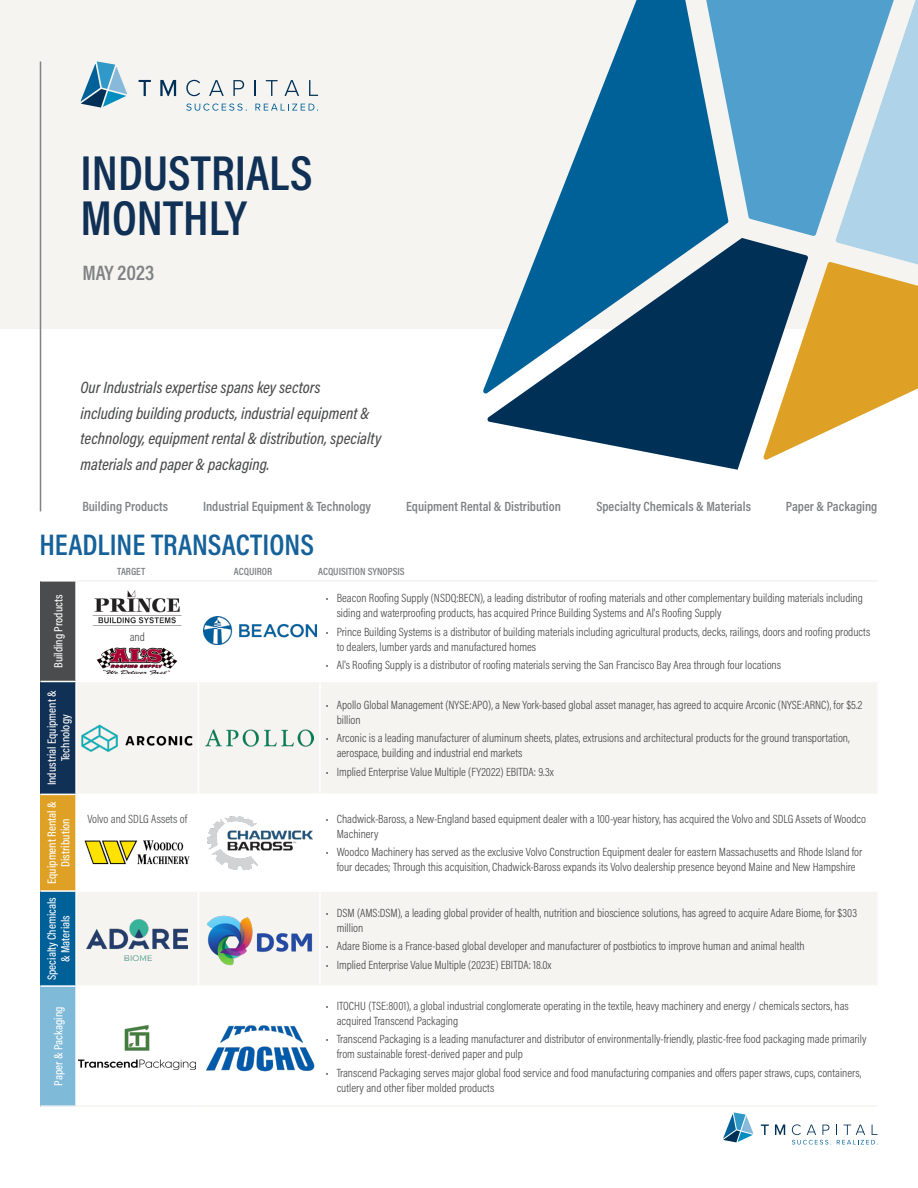
<style>
.page{position:relative;width:918px;height:1188px;background:#fff}
.page>*{position:absolute;margin:0;border:0;box-sizing:border-box;transform-origin:0 0}
.t1{font:600 49.5px/45px "Acumin Pro Cond";color:#103055}
.t2{font:600 30px "Acumin Pro Cond";color:#156199}
.t3{font:600 21px "Acumin Pro Cond";color:#808285}
.t4{font:italic 500 16.5px/25.5px "Acumin Pro Cond";color:#4b4c4d}
.t5{font:600 13.5px "Acumin Pro Cond";color:#808285}
.t6{font:300 12px/15px "Acumin Pro Cond";color:#474646}
.t7{font:500 12px/13.5px "Acumin Pro Cond";color:#fff;text-align:center}
.t8{font:300 12px "Acumin Pro Cond";color:#4b4c4d}
.t9{font:600 10.5px "Acumin Pro Cond";color:#808285}
</style>
<div class="page">
<div style="left:0;top:0;width:918px;height:329px;background:#f5f4f1"></div>
<svg style="left:483px;top:0;width:226px;height:394px"></svg>
<svg style="left:487px;top:238px;width:276px;height:232px;fill:#003056"></svg>
<svg style="left:763px;top:0;width:155px;height:460px"></svg>
<svg style="left:686px;top:0;width:230px;height:236px;fill:#509fcc"></svg>
<hr style="left:40px;top:61px;width:1px;height:450px;background:#808285">
<svg style="left:81px;top:61px;width:46px;height:47px"></svg>
<svg style="left:139px;top:80px;width:12px;height:16px"></svg>
<svg style="left:160px;top:80px;width:16px;height:16px"></svg>
<svg style="left:186px;top:80px;width:14px;height:16px"></svg>
<svg style="left:209px;top:80px;width:15px;height:16px"></svg>
<svg style="left:233px;top:80px;width:11px;height:16px"></svg>
<svg style="left:254px;top:80px;width:1px;height:16px"></svg>
<svg style="left:266px;top:80px;width:12px;height:16px"></svg>
<svg style="left:285px;top:80px;width:14px;height:16px"></svg>
<svg style="left:309px;top:80px;width:9px;height:16px"></svg>
<svg style="left:186px;top:104px;width:61px;height:7px"></svg>
<svg style="left:255px;top:104px;width:63px;height:7px"></svg>
<svg style="left:723px;top:1113px;width:30px;height:29px"></svg>
<svg style="left:761px;top:1125px;width:8px;height:10px"></svg>
<svg style="left:775px;top:1125px;width:10px;height:10px"></svg>
<svg style="left:792px;top:1124px;width:86px;height:21px"></svg>
<div style="left:40px;top:581px;width:36px;height:100px;background:#4b4c4d"></div>
<div style="left:40px;top:681px;width:36px;height:113px;background:#103055"></div>
<svg style="left:77px;top:682px;width:800px;height:303px;fill:#f5f4f1"></svg>
<div style="left:40px;top:794px;width:36px;height:97px;background:#dea125"></div>
<div style="left:40px;top:891px;width:36px;height:95px;background:#006098"></div>
<div style="left:40px;top:986px;width:36px;height:120px;background:#7fbad9"></div>
<hr style="left:198px;top:682px;width:1px;height:112px;background:#fff">
<hr style="left:319px;top:682px;width:2px;height:112px;background:#fff">
<hr style="left:76px;top:794px;width:122px;height:1px;background:#fff">
<hr style="left:198px;top:794px;width:122px;height:1px;background:#fff">
<hr style="left:198px;top:795px;width:1px;height:95px;background:#fff">
<hr style="left:320px;top:794px;width:558px;height:1px;background:#fff">
<hr style="left:319px;top:795px;width:2px;height:95px;background:#fff">
<hr style="left:76px;top:890px;width:122px;height:2px;background:#fff">
<hr style="left:198px;top:890px;width:122px;height:2px;background:#fff">
<hr style="left:198px;top:892px;width:1px;height:93px;background:#fff">
<hr style="left:320px;top:890px;width:558px;height:2px;background:#fff">
<hr style="left:319px;top:892px;width:2px;height:93px;background:#fff">
<hr style="left:75px;top:582px;width:2px;height:99px;background:#fff">
<hr style="left:75px;top:682px;width:2px;height:112px;background:#fff">
<hr style="left:75px;top:795px;width:2px;height:95px;background:#fff">
<hr style="left:75px;top:892px;width:2px;height:93px;background:#fff">
<hr style="left:75px;top:987px;width:2px;height:118px;background:#fff">
<hr style="left:40px;top:580px;width:37px;height:2px;background:#fff">
<hr style="left:40px;top:681px;width:36px;height:1px;background:#fff">
<hr style="left:40px;top:794px;width:36px;height:1px;background:#fff">
<hr style="left:40px;top:890px;width:36px;height:2px;background:#fff">
<hr style="left:40px;top:985px;width:36px;height:2px;background:#fff">
<hr style="left:40px;top:1105px;width:36px;height:2px;background:#f5f4f1">
<hr style="left:76px;top:1105px;width:122px;height:2px;background:#f5f4f1">
<hr style="left:198px;top:1105px;width:122px;height:2px;background:#f5f4f1">
<hr style="left:320px;top:1105px;width:558px;height:2px;background:#f5f4f1">
<hr style="left:77px;top:580px;width:121px;height:2px;background:#f5f4f1">
<hr style="left:198px;top:580px;width:122px;height:2px;background:#f5f4f1">
<hr style="left:320px;top:580px;width:558px;height:2px;background:#f5f4f1">
<img style="left:92px;top:590px;width:90px;height:36px">
<img style="left:96px;top:647px;width:82px;height:28px">
<img style="left:204px;top:616px;width:112px;height:29px">
<img style="left:80px;top:722px;width:114px;height:32px">
<img style="left:206px;top:729px;width:108px;height:17px">
<img style="left:82px;top:838px;width:109px;height:28px">
<img style="left:208px;top:816px;width:104px;height:55px">
<img style="left:87px;top:919px;width:100px;height:42px">
<img style="left:207px;top:915px;width:106px;height:50px">
<img style="left:79px;top:1026px;width:116px;height:43px">
<img style="left:206px;top:1025px;width:109px;height:46px">
<p class="t1" style="left:81px;top:149px;width:233px">INDUSTRIALS<br>MONTHLY</p>
<p class="t3" style="left:82px;top:259px;width:74px">MAY 2023</p>
<p class="t4" style="left:81px;top:374px;width:302px">Our Industrials expertise spans key sectors<br>including building products, industrial equipment &amp; technology, equipment rental &amp; distribution, specialty materials and paper &amp; packaging.</p>
<p class="t5" style="left:82px;top:498px;width:87px">Building Products</p>
<p class="t5" style="left:203px;top:498px;width:170px">Industrial Equipment &amp; Technology</p>
<p class="t5" style="left:406px;top:498px;width:156px">Equipment Rental &amp; Distribution</p>
<p class="t5" style="left:596px;top:498px;width:156px">Specialty Chemicals &amp; Materials</p>
<p class="t5" style="left:786px;top:498px;width:93px">Paper &amp; Packaging</p>
<p class="t2" style="left:39px;top:525px;width:276px">HEADLINE TRANSACTIONS</p>
<p class="t9" style="left:117px;top:564px;width:29px">TARGET</p>
<p class="t9" style="left:234px;top:564px;width:40px">ACQUIROR</p>
<p class="t9" style="left:318px;top:564px;width:88px">ACQUISITION SYNOPSIS</p>
<p class="t7" style="left:52px;top:668px;width:75px;rotate:-90deg">Building Products</p>
<p class="t6" style="left:337px;top:590px;width:528px;text-indent:-11px">• Beacon Roofing Supply (NSDQ:BECN), a leading distributor of roofing materials and other complementary building materials including siding and waterproofing products, has acquired Prince Building Systems and Al's Roofing Supply</p>
<p class="t6" style="left:337px;top:624px;width:535px;text-indent:-11px">• Prince Building Systems is a distributor of building materials including agricultural products, decks, railings, doors and roofing products to dealers, lumber yards and manufactured homes</p>
<p class="t6" style="left:326px;top:657px;width:457px">• Al's Roofing Supply is a distributor of roofing materials serving the San Francisco Bay Area through four locations</p>
<p class="t6" style="left:130px;top:629px;width:17px">and</p>
<p class="t7" style="left:45px;top:785px;width:97px;rotate:-90deg">Industrial Equipment &amp;<br>Technology</p>
<p class="t6" style="left:337px;top:697px;width:527px;text-indent:-11px">• Apollo Global Management (NYSE:APO), a New York-based global asset manager, has agreed to acquire Arconic (NYSE:ARNC), for $5.2 billion</p>
<p class="t6" style="left:337px;top:730px;width:514px;text-indent:-11px">• Arconic is a leading manufacturer of aluminum sheets, plates, extrusions and architectural products for the ground transportation, aerospace, building and industrial end markets</p>
<p class="t6" style="left:326px;top:764px;width:229px">• Implied Enterprise Value Multiple (FY2022) EBITDA: 9.3x</p>
<p class="t7" style="left:45px;top:884px;width:84px;rotate:-90deg">Equipment Rental &amp;<br>Distribution</p>
<p class="t8" style="left:87px;top:811px;width:101px">Volvo and SDLG Assets of</p>
<p class="t6" style="left:337px;top:811px;width:531px;text-indent:-11px">• Chadwick-Baross, a New-England based equipment dealer with a 100-year history, has acquired the Volvo and SDLG Assets of Woodco<br>Machinery</p>
<p class="t6" style="left:326px;top:845px;width:538px;text-align:center">• Woodco Machinery has served as the exclusive Volvo Construction Equipment dealer for eastern Massachusetts and Rhode Island for four decades; Through this acquisition, Chadwick-Baross expands its Volvo dealership presence beyond Maine and New Hampshire</p>
<p class="t7" style="left:45px;top:980px;width:85px;rotate:-90deg">Specialty Chemicals &amp; Materials</p>
<p class="t6" style="left:337px;top:905px;width:522px;text-indent:-11px">• DSM (AMS:DSM), a leading global provider of health, nutrition and bioscience solutions, has agreed to acquire Adare Biome, for $303 million</p>
<p class="t6" style="left:326px;top:939px;width:480px">• Adare Biome is a France-based global developer and manufacturer of postbiotics to improve human and animal health</p>
<p class="t6" style="left:326px;top:957px;width:227px">• Implied Enterprise Value Multiple (2023E) EBITDA: 18.0x</p>
<p class="t7" style="left:52px;top:1086px;width:80px;rotate:-90deg">Paper &amp; Packaging</p>
<p class="t6" style="left:337px;top:998px;width:514px;text-indent:-11px">• ITOCHU (TSE:8001), a global industrial conglomerate operating in the textile, heavy machinery and energy / chemicals sectors, has acquired Transcend Packaging</p>
<p class="t6" style="left:337px;top:1031px;width:531px;text-indent:-11px">• Transcend Packaging is a leading manufacturer and distributor of environmentally-friendly, plastic-free food packaging made primarily from sustainable forest-derived paper and pulp</p>
<p class="t6" style="left:337px;top:1065px;width:526px;text-indent:-11px">• Transcend Packaging serves major global food service and food manufacturing companies and offers paper straws, cups, containers, cutlery and other fiber molded products</p>
</div>
